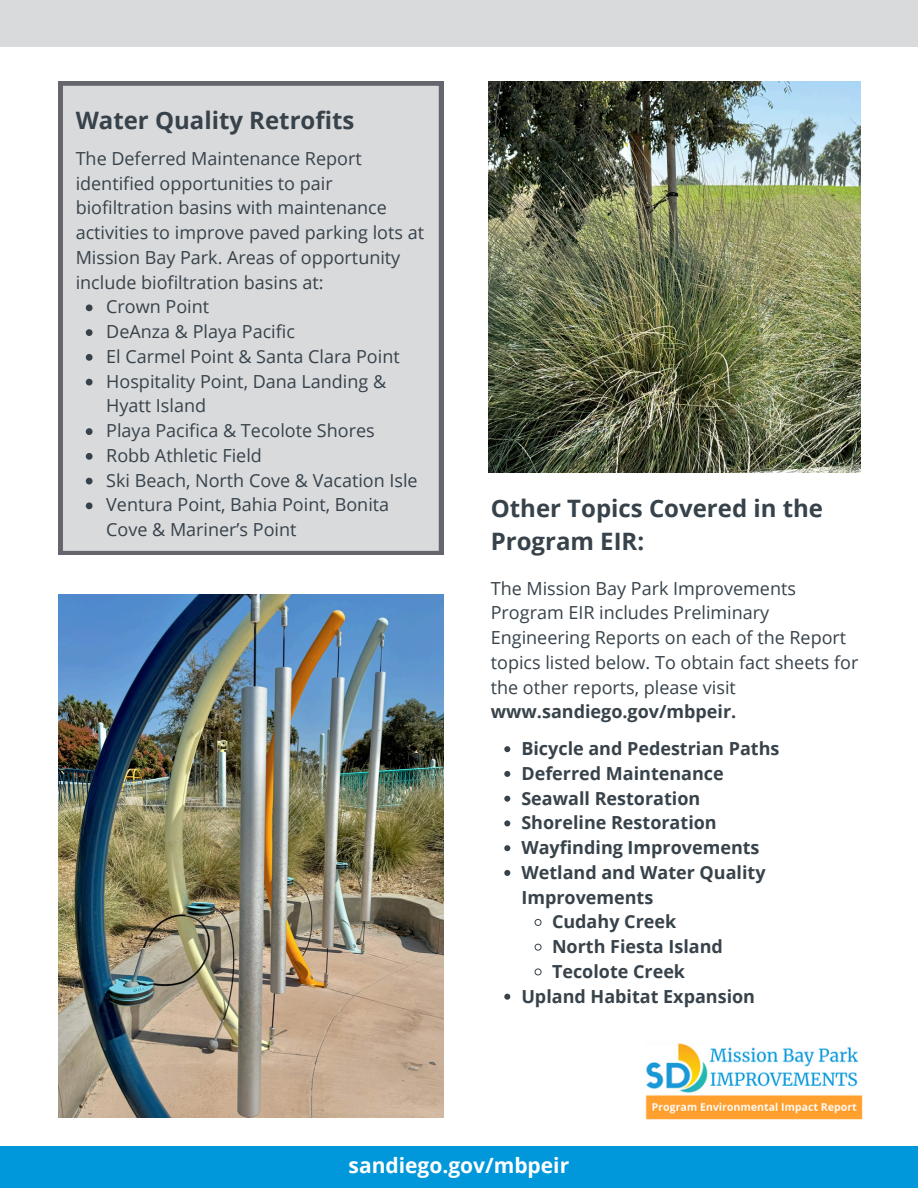
<style>
.page{position:relative;width:918px;height:1188px;background:#fff}
.page>*{position:absolute;margin:0;border:0;box-sizing:border-box;transform-origin:0 0}
.t1{font:700 24px/32.7px "Open Sans";color:#37424a}
.t2{font:700 21px "Open Sans";color:#fff}
.t3{font:18px/24.8px "Open Sans";color:#37424a}
.t4{font:700 18px/24.8px "Open Sans";color:#37424a}
.s1{font-weight:700}
</style>
<div class="page">
<div style="left:0;top:1147px;width:918px;height:41px;background:#0098db"></div>
<div style="left:0;top:0;width:918px;height:47px;background:#d9dadc"></div>
<img style="left:645px;top:1043px;width:218px;height:77px">
<div style="left:58px;top:81px;width:385px;height:474px;background:#d9dadc"></div>
<svg style="left:86px;top:304px;width:7px;height:7px"></svg>
<svg style="left:86px;top:329px;width:7px;height:7px"></svg>
<svg style="left:86px;top:354px;width:7px;height:7px"></svg>
<svg style="left:86px;top:379px;width:7px;height:6px"></svg>
<svg style="left:86px;top:428px;width:7px;height:7px"></svg>
<svg style="left:86px;top:453px;width:7px;height:7px"></svg>
<svg style="left:86px;top:478px;width:7px;height:6px"></svg>
<svg style="left:86px;top:502px;width:7px;height:7px"></svg>
<img style="left:58px;top:594px;width:385px;height:523px">
<img style="left:488px;top:81px;width:372px;height:392px">
<svg style="left:504px;top:746px;width:6px;height:6px"></svg>
<svg style="left:504px;top:771px;width:6px;height:6px"></svg>
<svg style="left:504px;top:796px;width:6px;height:6px"></svg>
<svg style="left:504px;top:820px;width:6px;height:6px"></svg>
<svg style="left:504px;top:845px;width:6px;height:6px"></svg>
<svg style="left:504px;top:870px;width:6px;height:6px"></svg>
<svg style="left:534px;top:919px;width:8px;height:7px"></svg>
<svg style="left:534px;top:943px;width:8px;height:8px"></svg>
<svg style="left:534px;top:968px;width:8px;height:8px"></svg>
<svg style="left:504px;top:994px;width:6px;height:6px"></svg>
<p class="t1" style="left:76px;top:103px;width:280px">Water Quality Retrofits</p>
<p class="t3" style="left:76px;top:146px;width:350px">The Deferred Maintenance Report identified opportunities to pair biofiltration basins with maintenance activities to improve paved parking lots at Mission Bay Park. Areas of opportunity include biofiltration basins at:</p>
<p class="t3" style="left:106px;top:294px;width:104px">Crown Point</p>
<p class="t3" style="left:106px;top:319px;width:190px">DeAnza &amp; Playa Pacific</p>
<p class="t3" style="left:106px;top:344px;width:295px">El Carmel Point &amp; Santa Clara Point</p>
<p class="t3" style="left:106px;top:368px;width:281px">Hospitality Point, Dana Landing &amp;<br>Hyatt Island</p>
<p class="t3" style="left:106px;top:418px;width:270px">Playa Pacifica &amp; Tecolote Shores</p>
<p class="t3" style="left:106px;top:443px;width:157px">Robb Athletic Field</p>
<p class="t3" style="left:106px;top:467px;width:313px">Ski Beach, North Cove &amp; Vacation Isle</p>
<p class="t3" style="left:106px;top:492px;width:284px">Ventura Point, Bahia Point, Bonita<br>Cove &amp; Mariner’s Point</p>
<p class="t1" style="left:491px;top:492px;width:334px">Other Topics Covered in the<br>Program EIR:</p>
<p class="t3" style="left:491px;top:575px;width:369px">The Mission Bay Park Improvements Program EIR includes Preliminary Engineering Reports on each of the Report topics listed below. To obtain fact sheets for the other reports, please visit <span class="s1">www.sandiego.gov/mbpeir.</span></p>
<p class="t4" style="left:521px;top:736px;width:260px">Bicycle and Pedestrian Paths</p>
<p class="t4" style="left:521px;top:761px;width:204px">Deferred Maintenance</p>
<p class="t4" style="left:521px;top:785px;width:180px">Seawall Restoration</p>
<p class="t4" style="left:521px;top:810px;width:197px">Shoreline Restoration</p>
<p class="t4" style="left:521px;top:835px;width:240px">Wayfinding Improvements</p>
<p class="t4" style="left:521px;top:860px;width:246px">Wetland and Water Quality<br>Improvements</p>
<p class="t4" style="left:552px;top:909px;width:126px">Cudahy Creek</p>
<p class="t4" style="left:552px;top:934px;width:172px">North Fiesta Island</p>
<p class="t4" style="left:552px;top:959px;width:135px">Tecolote Creek</p>
<h2 class="t4" style="left:521px;top:983px;width:235px">Upland Habitat Expansion</h2>
<p class="t2" style="left:349px;top:1150px;width:222px">sandiego.gov/mbpeir</p>
</div>
